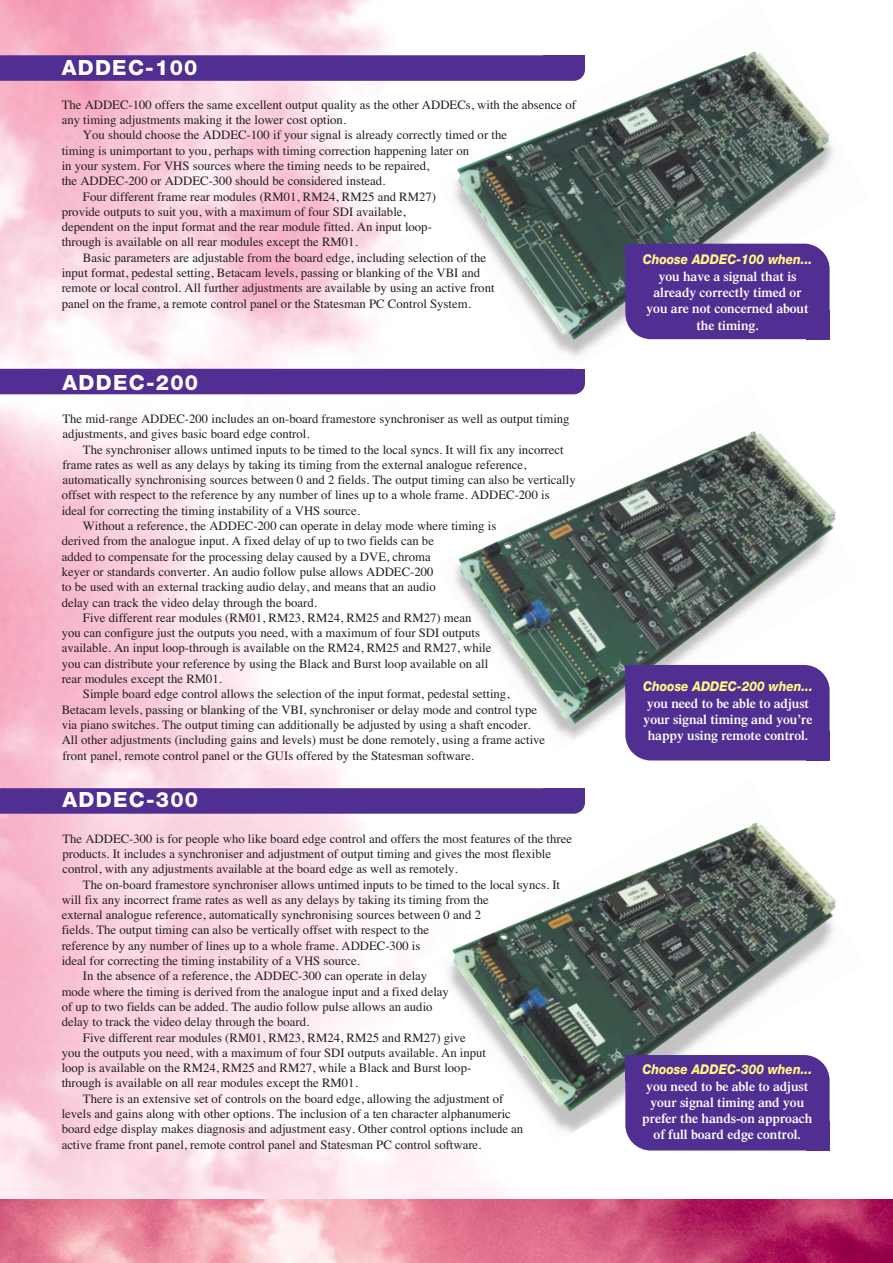
<style>
.page{position:relative;width:893px;height:1263px;background:#fff}
.page>*{position:absolute;margin:0;border:0;box-sizing:border-box;transform-origin:0 0}
.t1{font:800 21px "Helvetica Neue";letter-spacing:.065em;color:#fff}
.t2{font:600 13.5px/16.2px "Times";color:#fff;text-align:center}
.t3{font:italic 800 13.5px "Helvetica Neue";color:#fff684;scale:.9 1}
.t4{font:12.75px/15.3px "Times";color:#231f1f}
</style>
<div class="page">
<img style="left:559px;top:822px;width:278px;height:327px">
<svg style="left:0;top:788px;width:585px;height:26px;background:#543193"></svg>
<div style="left:543px;top:788px;width:42px;height:13px;background:#512e92"></div>
<img style="left:437px;top:134px;width:397px;height:235px">
<svg style="left:0;top:55px;width:457px;height:26px;background:#543193"></svg>
<div style="left:0;top:369px;width:585px;height:25px;background:#512e92"></div>
<div style="left:543px;top:369px;width:42px;height:13px;background:#512e92"></div>
<img style="left:457px;top:51px;width:372px;height:289px">
<img style="left:459px;top:431px;width:377px;height:293px">
<img style="left:452px;top:823px;width:384px;height:288px">
<div style="left:625px;top:244px;width:204px;height:95px;background:#512e92;border-radius:26px"></div>
<img style="left:0;top:1199px;width:892px;height:64px">
<div style="left:625px;top:244px;width:26px;height:26px;background:#512e92"></div>
<div style="left:806px;top:310px;width:23px;height:29px;background:#512e92"></div>
<div style="left:625px;top:665px;width:204px;height:95px;background:#512e92;border-radius:26px"></div>
<div style="left:625px;top:665px;width:26px;height:26px;background:#512e92"></div>
<div style="left:806px;top:731px;width:23px;height:29px;background:#512e92"></div>
<div style="left:625px;top:1055px;width:204px;height:96px;background:#512e92;border-radius:26px"></div>
<div style="left:625px;top:1055px;width:26px;height:26px;background:#512e92"></div>
<div style="left:806px;top:1121px;width:23px;height:30px;background:#512e92"></div>
<h1 class="t1" style="left:62px;top:60px;width:137px">ADDEC-100</h1>
<p class="t4" style="left:62px;top:98px;width:516px">The ADDEC-100 offers the same excellent output quality as the other ADDECs, with the absence of</p>
<p class="t4" style="left:62px;top:113px;width:286px">any timing adjustments making it the lower cost option.</p>
<p class="t4" style="left:83px;top:129px;width:425px">You should choose the ADDEC-100 if your signal is already correctly timed or the</p>
<p class="t4" style="left:62px;top:144px;width:409px">timing is unimportant to you, perhaps with timing correction happening later on</p>
<p class="t4" style="left:62px;top:159px;width:369px">in your system. For VHS sources where the timing needs to be repaired,</p>
<p class="t4" style="left:62px;top:175px;width:325px">the ADDEC-200 or ADDEC-300 should be considered instead.</p>
<p class="t4" style="left:83px;top:190px;width:354px">Four different frame rear modules (RM01, RM24, RM25 and RM27)</p>
<p class="t4" style="left:62px;top:205px;width:345px">provide outputs to suit you, with a maximum of four SDI available,</p>
<p class="t4" style="left:62px;top:220px;width:372px">dependent on the input format and the rear module fitted. An input loop-</p>
<p class="t4" style="left:62px;top:236px;width:298px">through is available on all rear modules except the RM01.</p>
<p class="t4" style="left:83px;top:251px;width:404px">Basic parameters are adjustable from the board edge, including selection of the</p>
<p class="t4" style="left:62px;top:266px;width:420px">input format, pedestal setting, Betacam levels, passing or blanking of the VBI and</p>
<p class="t4" style="left:62px;top:282px;width:434px">remote or local control. All further adjustments are available by using an active front</p>
<p class="t4" style="left:62px;top:297px;width:411px">panel on the frame, a remote control panel or the Statesman PC Control System.</p>
<h1 class="t1" style="left:62px;top:375px;width:137px">ADDEC-200</h1>
<p class="t4" style="left:62px;top:412px;width:508px">The mid-range ADDEC-200 includes an on-board framestore synchroniser as well as output timing adjustments, and gives basic board edge control.</p>
<p class="t4" style="left:83px;top:443px;width:482px">The synchroniser allows untimed inputs to be timed to the local syncs. It will fix any incorrect</p>
<p class="t4" style="left:62px;top:458px;width:465px">frame rates as well as any delays by taking its timing from the external analogue reference,</p>
<p class="t4" style="left:62px;top:473px;width:515px">automatically synchronising sources between 0 and 2 fields. The output timing can also be vertically</p>
<p class="t4" style="left:62px;top:489px;width:489px">offset with respect to the reference by any number of lines up to a whole frame. ADDEC-200 is</p>
<p class="t4" style="left:62px;top:504px;width:300px">ideal for correcting the timing instability of a VHS source.</p>
<p class="t4" style="left:83px;top:519px;width:415px">Without a reference, the ADDEC-200 can operate in delay mode where timing is</p>
<p class="t4" style="left:62px;top:535px;width:374px">derived from the analogue input. A fixed delay of up to two fields can be</p>
<p class="t4" style="left:62px;top:550px;width:370px">added to compensate for the processing delay caused by a DVE, chroma</p>
<p class="t4" style="left:62px;top:565px;width:373px">keyer or standards converter. An audio follow pulse allows ADDEC-200</p>
<p class="t4" style="left:62px;top:581px;width:375px">to be used with an external tracking audio delay, and means that an audio</p>
<p class="t4" style="left:62px;top:596px;width:257px">delay can track the video delay through the board.</p>
<p class="t4" style="left:83px;top:611px;width:390px">Five different rear modules (RM01, RM23, RM24, RM25 and RM27) mean</p>
<p class="t4" style="left:62px;top:626px;width:420px">you can configure just the outputs you need, with a maximum of four SDI outputs</p>
<p class="t4" style="left:62px;top:642px;width:431px">available. An input loop-through is available on the RM24, RM25 and RM27, while</p>
<p class="t4" style="left:62px;top:657px;width:428px">you can distribute your reference by using the Black and Burst loop available on all</p>
<p class="t4" style="left:62px;top:672px;width:162px">rear modules except the RM01.</p>
<p class="t4" style="left:83px;top:688px;width:428px">Simple board edge control allows the selection of the input format, pedestal setting,</p>
<p class="t4" style="left:62px;top:703px;width:477px">Betacam levels, passing or blanking of the VBI, synchroniser or delay mode and control type</p>
<p class="t4" style="left:62px;top:718px;width:470px">via piano switches. The output timing can additionally be adjusted by using a shaft encoder.</p>
<p class="t4" style="left:62px;top:734px;width:485px">All other adjustments (including gains and levels) must be done remotely, using a frame active</p>
<p class="t4" style="left:62px;top:749px;width:413px">front panel, remote control panel or the GUIs offered by the Statesman software.</p>
<h1 class="t1" style="left:62px;top:792px;width:137px">ADDEC-300</h1>
<p class="t4" style="left:62px;top:832px;width:511px">The ADDEC-300 is for people who like board edge control and offers the most features of the three products. It includes a synchroniser and adjustment of output timing and gives the most flexible control, with any adjustments available at the board edge as well as remotely.</p>
<p class="t4" style="left:83px;top:878px;width:479px">The on-board framestore synchroniser allows untimed inputs to be timed to the local syncs. It</p>
<p class="t4" style="left:62px;top:893px;width:429px">will fix any incorrect frame rates as well as any delays by taking its timing from the</p>
<p class="t4" style="left:62px;top:908px;width:421px">external analogue reference, automatically synchronising sources between 0 and 2</p>
<p class="t4" style="left:62px;top:924px;width:369px">fields. The output timing can also be vertically offset with respect to the</p>
<p class="t4" style="left:62px;top:939px;width:360px">reference by any number of lines up to a whole frame. ADDEC-300 is</p>
<p class="t4" style="left:62px;top:954px;width:300px">ideal for correcting the timing instability of a VHS source.</p>
<p class="t4" style="left:83px;top:970px;width:346px">In the absence of a reference, the ADDEC-300 can operate in delay</p>
<p class="t4" style="left:62px;top:985px;width:389px">mode where the timing is derived from the analogue input and a fixed delay</p>
<p class="t4" style="left:62px;top:1000px;width:372px">of up to two fields can be added. The audio follow pulse allows an audio</p>
<p class="t4" style="left:62px;top:1015px;width:249px">delay to track the video delay through the board.</p>
<p class="t4" style="left:83px;top:1031px;width:384px">Five different rear modules (RM01, RM23, RM24, RM25 and RM27) give</p>
<p class="t4" style="left:62px;top:1046px;width:426px">you the outputs you need, with a maximum of four SDI outputs available. An input</p>
<p class="t4" style="left:62px;top:1061px;width:411px">loop is available on the RM24, RM25 and RM27, while a Black and Burst loop-</p>
<p class="t4" style="left:62px;top:1077px;width:298px">through is available on all rear modules except the RM01.</p>
<p class="t4" style="left:83px;top:1092px;width:422px">There is an extensive set of controls on the board edge, allowing the adjustment of</p>
<p class="t4" style="left:62px;top:1107px;width:451px">levels and gains along with other options. The inclusion of a ten character alphanumeric</p>
<p class="t4" style="left:62px;top:1123px;width:463px">board edge display makes diagnosis and adjustment easy. Other control options include an</p>
<p class="t4" style="left:62px;top:1138px;width:421px">active frame front panel, remote control panel and Statesman PC control software.</p>
<p class="t3" style="left:642px;top:255px;width:190px">Choose ADDEC-100 when...</p>
<p class="t2" style="left:646px;top:270px;width:163px">you have a signal that is already correctly timed or you are not concerned about the timing.</p>
<p class="t3" style="left:643px;top:682px;width:190px">Choose ADDEC-200 when...</p>
<p class="t2" style="left:643px;top:697px;width:170px">you need to be able to adjust your signal timing and you’re happy using remote control.</p>
<p class="t3" style="left:642px;top:1064px;width:190px">Choose ADDEC-300 when...</p>
<p class="t2" style="left:642px;top:1079px;width:171px">you need to be able to adjust your signal timing and you prefer the hands-on approach of full board edge control.</p>
</div>
